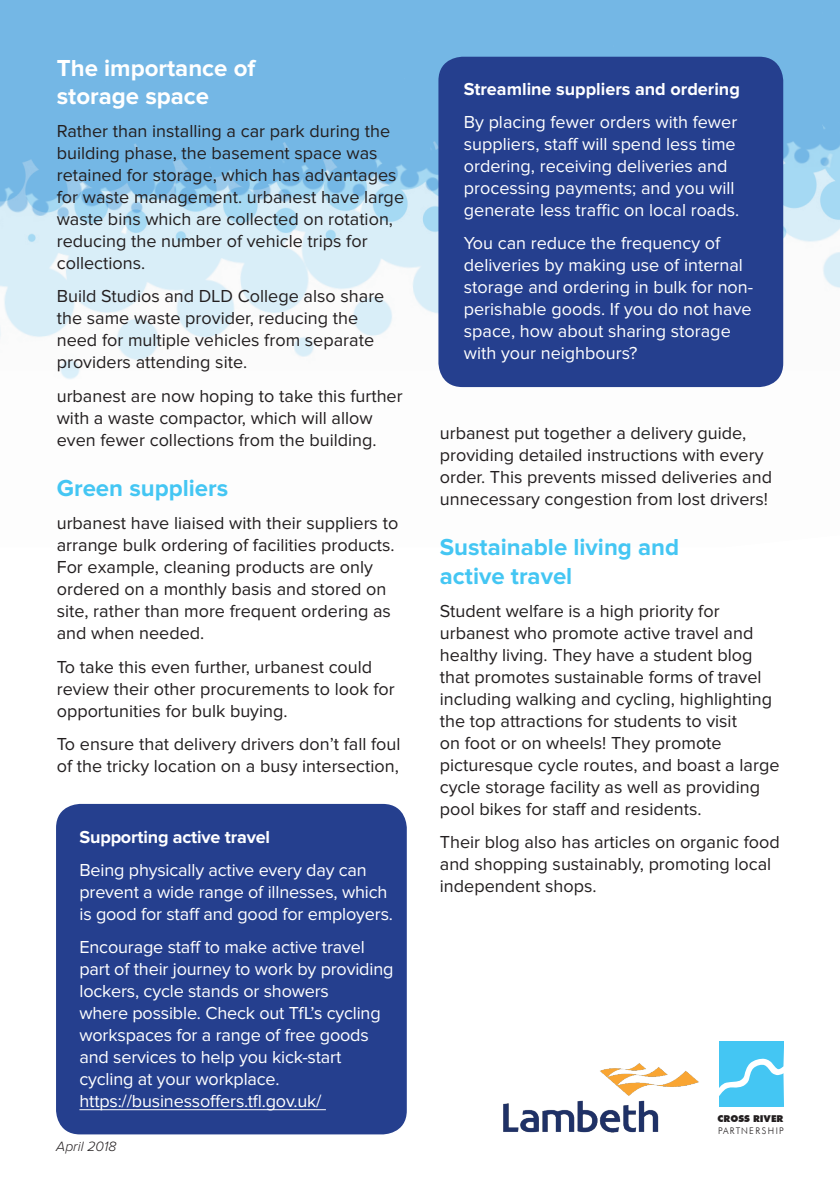
<style>
.page{position:relative;width:840px;height:1191px;background:#fff}
.page>*{position:absolute;margin:0;border:0;box-sizing:border-box;transform-origin:0 0}
.t1{font:700 24px/28px "Proxima Nova";color:#44c6f3}
.t2{font:700 24px/28px "Proxima Nova";color:#fff}
.t3{font:18px/22px "Proxima Nova";color:#231f20}
.t4{font:18px/22px "Proxima Nova";letter-spacing:-.01em;color:#fff}
.t5{font:700 18px "Proxima Nova";color:#fff}
.t6{font:italic 300 14px "Proxima Nova";color:#231f20}
.t7{font:900 9.4px "Futura BT";color:#231f20}
.t8{font:300 9.2px "Futura BT";letter-spacing:.14em;color:#231f20}
</style>
<div class="page">
<img style="left:0;top:0;width:839px;height:370px">
<div style="left:56px;top:804px;width:350px;height:330px;background:#253f8e;border-radius:24px"></div>
<div style="left:438px;top:57px;width:344px;height:330px;background:#253f8e;border-radius:24px"></div>
<img style="left:503px;top:1063px;width:196px;height:70px">
<svg style="left:719px;top:1041px;width:63px;height:65px"></svg>
<hr style="left:79px;top:1109px;width:247px;height:1px;background:#fff">
<h1 class="t2" style="left:57px;top:55px;width:200px">The importance of storage space</h1>
<p class="t3" style="left:57px;top:121px;width:349px">Rather than installing a car park during the building phase, the basement space was retained for storage, which has advantages for waste management. urbanest have large waste bins which are collected on rotation, reducing the number of vehicle trips for collections.</p>
<p class="t3" style="left:57px;top:286px;width:329px">Build Studios and DLD College also share the same waste provider, reducing the need for multiple vehicles from separate providers attending site.</p>
<p class="t3" style="left:57px;top:385px;width:347px">urbanest are now hoping to take this further with a waste compactor, which will allow even fewer collections from the building.</p>
<h1 class="t1" style="left:57px;top:475px;width:173px">Green suppliers</h1>
<p class="t3" style="left:57px;top:513px;width:343px">urbanest have liaised with their suppliers to arrange bulk ordering of facilities products.<br>For example, cleaning products are only ordered on a monthly basis and stored on site, rather than more frequent ordering as and when needed.</p>
<p class="t3" style="left:57px;top:656px;width:339px">To take this even further, urbanest could review their other procurements to look for opportunities for bulk buying.</p>
<p class="t3" style="left:57px;top:733px;width:345px">To ensure that delivery drivers don’t fall foul of the tricky location on a busy intersection,</p>
<p class="t5" style="left:79px;top:828px;width:192px">Supporting active travel</p>
<p class="t4" style="left:79px;top:859px;width:315px">Being physically active every day can prevent a wide range of illnesses, which is good for staff and good for employers.</p>
<p class="t4" style="left:79px;top:937px;width:315px">Encourage staff to make active travel part of their journey to work by providing lockers, cycle stands or showers<br>where possible. Check out TfL’s cycling workspaces for a range of free goods and services to help you kick-start cycling at your workplace. https://businessoffers.tfl.gov.uk/</p>
<p class="t6" style="left:56px;top:1139px;width:62px">April 2018</p>
<p class="t5" style="left:463px;top:80px;width:277px">Streamline suppliers and ordering</p>
<p class="t4" style="left:463px;top:112px;width:277px">By placing fewer orders with fewer suppliers, staff will spend less time ordering, receiving deliveries and processing payments; and you will generate less traffic on local roads.</p>
<p class="t4" style="left:463px;top:233px;width:291px">You can reduce the frequency of deliveries by making use of internal storage and ordering in bulk for non&shy;perishable goods. If you do not have space, how about sharing storage with your neighbours?</p>
<p class="t3" style="left:439px;top:423px;width:333px">urbanest put together a delivery guide, providing detailed instructions with every order. This prevents missed deliveries and unnecessary congestion from lost drivers!</p>
<h1 class="t1" style="left:439px;top:534px;width:241px">Sustainable living and active travel</h1>
<p class="t3" style="left:439px;top:600px;width:341px">Student welfare is a high priority for urbanest who promote active travel and healthy living. They have a student blog that promotes sustainable forms of travel including walking and cycling, highlighting the top attractions for students to visit<br>on foot or on wheels! They promote picturesque cycle routes, and boast a large cycle storage facility as well as providing pool bikes for staff and residents.</p>
<p class="t3" style="left:439px;top:832px;width:341px">Their blog also has articles on organic food and shopping sustainably, promoting local independent shops.</p>
<p class="t7" style="left:717px;top:1112px;width:67px">CROSS RIVER</p>
<p class="t8" style="left:717px;top:1124px;width:67px">PARTNERSHIP</p>
</div>
